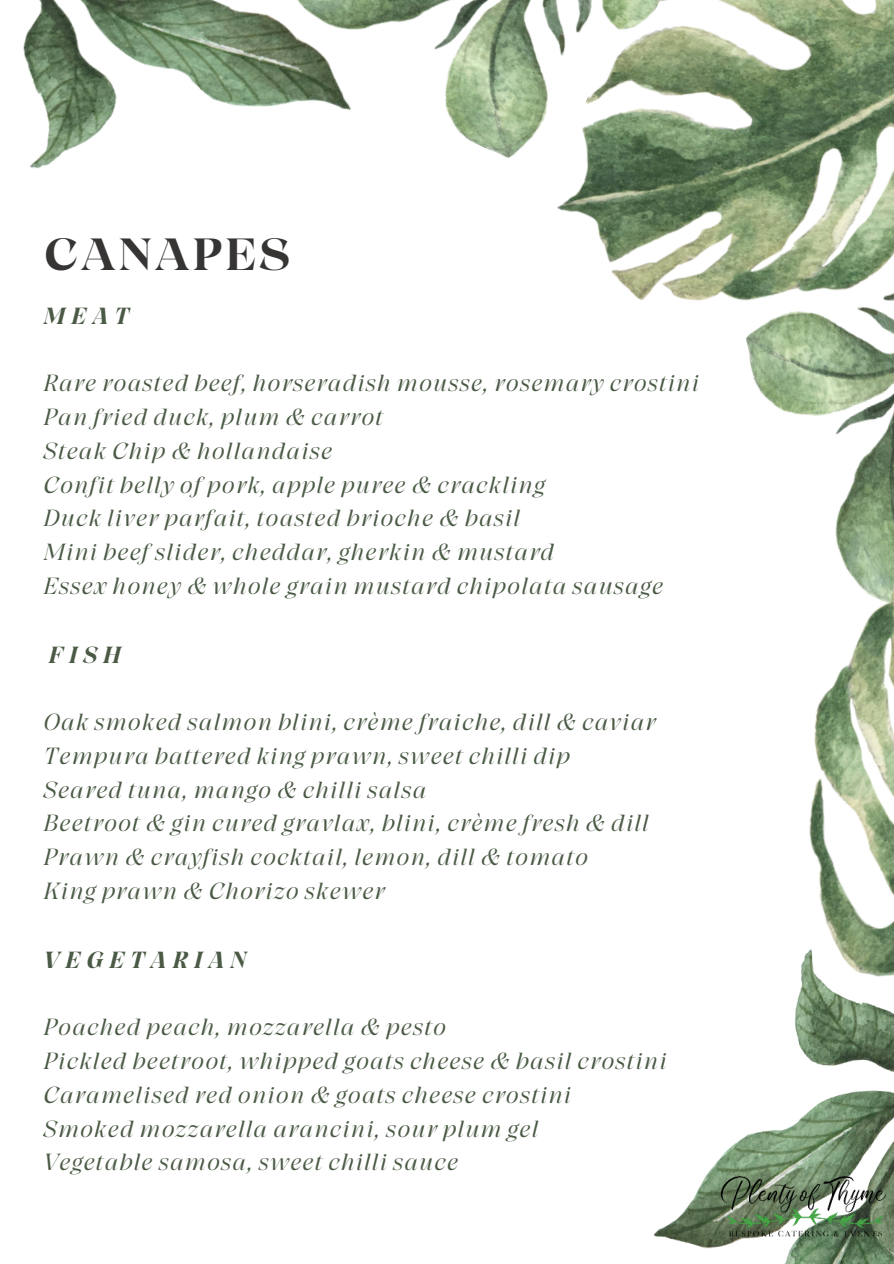
<style>
.page{position:relative;width:894px;height:1264px;background:#fff}
.page>*{position:absolute;margin:0;border:0;box-sizing:border-box;transform-origin:0 0}
.t1{font:45px "Grand Cru Bold M";letter-spacing:.04em;color:#373434}
.t2{font:23.25px/33.8px "Grand Cru Light M Italic";letter-spacing:.04em;color:#4a5a45}
.t3{font:23.25px "Grand Cru Bold M Italic";color:#4a5a45}
</style>
<div class="page">
<img style="left:835px;top:419px;width:58px;height:49px">
<img style="left:551px;top:0;width:342px;height:419px">
<img style="left:809px;top:468px;width:84px;height:467px">
<img style="left:23px;top:0;width:528px;height:169px">
<img style="left:654px;top:935px;width:239px;height:314px">
<img style="left:710px;top:1160px;width:183px;height:103px">
<h1 class="t1" style="left:43px;top:225px;width:248px">CANAPES</h1>
<p class="t3" style="left:43px;top:300px;width:87px">M E A T</p>
<p class="t2" style="left:43px;top:366px;width:657px">Rare roasted beef, horseradish mousse, rosemary crostini Pan fried duck, plum &amp; carrot<br>Steak Chip &amp; hollandaise<br>Confit belly of pork, apple puree &amp; crackling<br>Duck liver parfait, toasted brioche &amp; basil<br>Mini beef slider, cheddar, gherkin &amp; mustard<br>Essex honey &amp; whole grain mustard chipolata sausage</p>
<p class="t3" style="left:48px;top:639px;width:74px">F I S H</p>
<p class="t2" style="left:43px;top:705px;width:613px">Oak smoked salmon blini, crème fraiche, dill &amp; caviar Tempura battered king prawn, sweet chilli dip<br>Seared tuna, mango &amp; chilli salsa<br>Beetroot &amp; gin cured gravlax, blini, crème fresh &amp; dill Prawn &amp; crayfish cocktail, lemon, dill &amp; tomato<br>King prawn &amp; Chorizo skewer</p>
<p class="t3" style="left:43px;top:944px;width:205px">V E G E T A R I A N</p>
<p class="t2" style="left:43px;top:1010px;width:624px">Poached peach, mozzarella &amp; pesto<br>Pickled beetroot, whipped goats cheese &amp; basil crostini Caramelised red onion &amp; goats cheese crostini Smoked mozzarella arancini, sour plum gel<br>Vegetable samosa, sweet chilli sauce</p>
</div>
